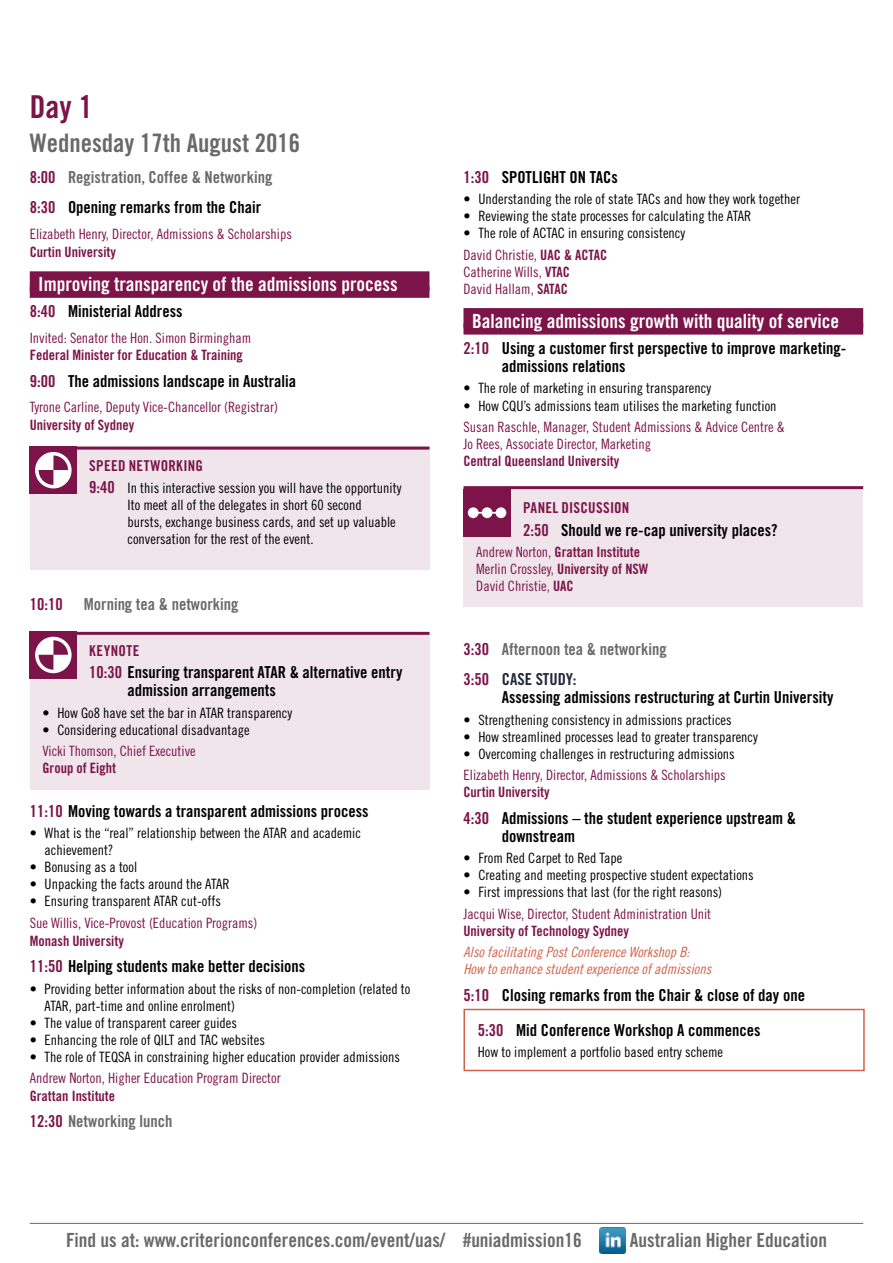
<style>
.page{position:relative;width:893px;height:1263px;background:#fff}
.page>*{position:absolute;margin:0;border:0;box-sizing:border-box;transform-origin:0 0}
.t1{font:31.5px "Trade Gothic Bold Cond Twenty";color:#7c1449}
.t2{font:25.5px "Trade Gothic Bold Cond Twenty";color:#686a68}
.t3{font:19.5px "Trade Gothic Bold Cond Twenty";color:#686a68}
.t4{font:19.5px "Trade Gothic Bold Cond Twenty";color:#fff}
.t5{font:16.5px/18px "Trade Gothic Bold Cond Twenty";color:#000}
.t6{font:16.5px/30.8px "Trade Gothic Bold Cond Twenty";color:#686a68}
.t7{font:16.5px "Trade Gothic Bold Cond Twenty";color:#7c1449}
.t8{font:15px "Trade Gothic Bold Cond Twenty";letter-spacing:.02em;color:#7c1449}
.t9{font:14.25px/17.1px "Trade Gothic Cond Eighteen";color:#000}
.t10{font:14.25px/17.1px "Trade Gothic Cond Eighteen";color:#7c1449}
.t11{font:14.25px "Trade Gothic Bold Cond Twenty";color:#7c1449}
.t12{font:14.25px/17.1px "Trade Gothic Cond Eighteen Obl";color:#d4614a}
.s1{color:#7c1449}
.s2{color:#000}
.s3{font-family:"Trade Gothic Bold Cond Twenty";font-size:16.5px;color:#7c1449}
.s4{font-family:"Trade Gothic Bold Cond Twenty";color:#7c1449}
.s5{font-family:"Trade Gothic Bold Cond Twenty"}
.s6{font-family:"Trade Gothic Cond Eighteen"}
.s7{color:#23283a}
</style>
<div class="page">
<hr style="left:30px;top:1223px;width:833px;height:1px;background:#686a68">
<img style="left:599px;top:1228px;width:27px;height:25px">
<div style="left:30px;top:271px;width:399px;height:20px;background:#7c1449"></div>
<div style="left:30px;top:287px;width:399px;height:11px;background:#7c1449"></div>
<div style="left:463px;top:308px;width:400px;height:20px;background:#7c1449"></div>
<div style="left:463px;top:323px;width:400px;height:12px;background:#7c1449"></div>
<div style="left:463px;top:1009px;width:402px;height:62px;border:2px solid #d4614a"></div>
<div style="left:30px;top:632px;width:399px;height:157px;background:#efe5ea"></div>
<div style="left:30px;top:447px;width:399px;height:123px;background:#efe5ea"></div>
<div style="left:463px;top:489px;width:400px;height:117px;background:#efe5ea"></div>
<hr style="left:30px;top:447px;width:399px;height:3px;background:#7c1449">
<hr style="left:463px;top:486px;width:400px;height:3px;background:#7c1449">
<div style="left:463px;top:489px;width:48px;height:47px;background:#7c1449"></div>
<div style="left:468px;top:507px;width:11px;height:11px;background:#fff;border-radius:50%"></div>
<div style="left:482px;top:507px;width:10px;height:11px;background:#fff;border-radius:50%"></div>
<div style="left:496px;top:507px;width:10px;height:11px;background:#fff;border-radius:50%"></div>
<hr style="left:473px;top:512px;width:30px;height:2px;background:#fff">
<div style="left:30px;top:447px;width:47px;height:47px;background:#7c1449"></div>
<div style="left:35px;top:452px;width:37px;height:36px;border:4px solid #fff;border-radius:50%"></div>
<svg style="left:37px;top:454px;width:33px;height:32px"></svg>
<div style="left:30px;top:631px;width:47px;height:47px;background:#7c1449"></div>
<div style="left:35px;top:637px;width:37px;height:36px;border:4px solid #fff;border-radius:50%"></div>
<svg style="left:37px;top:638px;width:33px;height:33px"></svg>
<hr style="left:30px;top:632px;width:399px;height:3px;background:#7c1449">
<h1 class="t1" style="left:30px;top:87px;width:64px">Day 1</h1>
<h2 class="t2" style="left:30px;top:128px;width:272px">Wednesday 17th August 2016</h2>
<p class="t6" style="left:30px;top:161px;width:244px"><span class="s1">8:00</span> Registration, Coffee &amp; Networking<br><span class="s1">8:30</span> <span class="s2">Opening remarks from the Chair</span></p>
<p class="t10" style="left:30px;top:225px;width:264px">Elizabeth Henry, Director, Admissions &amp; Scholarships</p>
<p class="t11" style="left:30px;top:243px;width:88px">Curtin University</p>
<h3 class="t4" style="left:38px;top:272px;width:361px">Improving transparency of the admissions process</h3>
<p class="t5" style="left:30px;top:302px;width:154px"><span class="s1">8:40</span> Ministerial Address</p>
<p class="t10" style="left:30px;top:329px;width:223px">Invited: Senator the Hon. Simon Birmingham</p>
<p class="t11" style="left:30px;top:346px;width:215px">Federal Minister for Education &amp; Training</p>
<p class="t5" style="left:30px;top:372px;width:268px"><span class="s1">9:00</span> The admissions landscape in Australia</p>
<p class="t10" style="left:30px;top:398px;width:250px">Tyrone Carline, Deputy Vice-Chancellor (Registrar)</p>
<p class="t11" style="left:30px;top:416px;width:106px">University of Sydney</p>
<p class="t8" style="left:89px;top:456px;width:115px">SPEED NETWORKING</p>
<p class="t9" style="left:128px;top:479px;width:275px;text-indent:-38px"><span class="s3">9:40</span> In this interactive session you will have the opportunity Ito meet all of the delegates in short 60 second<br>bursts, exchange business cards, and set up valuable conversation for the rest of the event.</p>
<p class="t7" style="left:30px;top:594px;width:34px">10:10</p>
<p class="t6" style="left:84px;top:589px;width:156px">Morning tea &amp; networking</p>
<p class="t8" style="left:89px;top:642px;width:52px">KEYNOTE</p>
<p class="t5" style="left:128px;top:663px;width:276px;text-indent:-38px"><span class="s1">10:30</span> Ensuring transparent ATAR &amp; alternative entry admission arrangements</p>
<p class="t9" style="left:43px;top:704px;width:251px">• How Go8 have set the bar in ATAR transparency</p>
<p class="t9" style="left:43px;top:721px;width:209px">• Considering educational disadvantage</p>
<p class="t10" style="left:43px;top:742px;width:155px">Vicki Thomson, Chief Executive</p>
<p class="t11" style="left:43px;top:759px;width:75px">Group of Eight</p>
<p class="t5" style="left:30px;top:802px;width:340px"><span class="s1">11:10</span> Moving towards a transparent admissions process</p>
<p class="t9" style="left:45px;top:824px;width:318px;text-indent:-15px">• What is the “real” relationship between the ATAR and academic achievement?</p>
<p class="t9" style="left:30px;top:858px;width:109px">• Bonusing as a tool</p>
<p class="t9" style="left:30px;top:875px;width:201px">• Unpacking the facts around the ATAR</p>
<p class="t9" style="left:30px;top:893px;width:193px">• Ensuring transparent ATAR cut-offs</p>
<p class="t10" style="left:30px;top:914px;width:229px">Sue Willis, Vice-Provost (Education Programs)</p>
<p class="t11" style="left:30px;top:932px;width:96px">Monash University</p>
<p class="t5" style="left:30px;top:957px;width:277px"><span class="s1">11:50</span> Helping students make better decisions</p>
<p class="t9" style="left:45px;top:980px;width:367px;text-indent:-15px">• Providing better information about the risks of non-completion (related to<br>ATAR, part-time and online enrolment)</p>
<p class="t9" style="left:30px;top:1014px;width:209px">• The value of transparent career guides</p>
<p class="t9" style="left:30px;top:1031px;width:237px">• Enhancing the role of QILT and TAC websites</p>
<p class="t9" style="left:30px;top:1048px;width:372px">• The role of TEQSA in constraining higher education provider admissions</p>
<p class="t10" style="left:30px;top:1070px;width:252px">Andrew Norton, Higher Education Program Director</p>
<p class="t11" style="left:30px;top:1087px;width:87px">Grattan Institute</p>
<p class="t6" style="left:30px;top:1106px;width:144px"><span class="s1">12:30</span> Networking lunch</p>
<p class="t5" style="left:463px;top:168px;width:156px"><span class="s1">1:30</span> SPOTLIGHT ON TACs</p>
<p class="t9" style="left:463px;top:190px;width:338px">• Understanding the role of state TACs and how they work together</p>
<p class="t9" style="left:463px;top:207px;width:289px">• Reviewing the state processes for calculating the ATAR</p>
<p class="t9" style="left:463px;top:222px;width:223px;line-height:21.3px">• The role of ACTAC in ensuring consistency<br><span class="s1">David Christie,</span> <span class="s4">UAC &amp; ACTAC</span></p>
<p class="t10" style="left:463px;top:263px;width:108px">Catherine Wills, <span class="s5">VTAC<br></span>David Hallam, <span class="s5">SATAC</span></p>
<h3 class="t4" style="left:472px;top:309px;width:369px">Balancing admissions growth with quality of service</h3>
<p class="t5" style="left:502px;top:339px;width:346px;text-indent:-38px"><span class="s1">2:10</span> Using a customer first perspective to improve marketing&shy;admissions relations</p>
<p class="t9" style="left:463px;top:380px;width:249px">• The role of marketing in ensuring transparency</p>
<p class="t9" style="left:463px;top:397px;width:315px">• How CQU’s admissions team utilises the marketing function</p>
<p class="t10" style="left:463px;top:418px;width:323px">Susan Raschle, Manager, Student Admissions &amp; Advice Centre &amp;<br>Jo Rees, Associate Director, Marketing</p>
<p class="t11" style="left:463px;top:452px;width:157px">Central Queensland University</p>
<p class="t8" style="left:523px;top:499px;width:108px">PANEL DISCUSSION</p>
<p class="t5" style="left:523px;top:521px;width:256px"><span class="s1">2:50</span> Should we re-cap university places?</p>
<p class="t11" style="left:476px;top:543px;width:165px"><span class="s6">Andrew Norton,</span> Grattan Institute</p>
<p class="t10" style="left:476px;top:560px;width:174px">Merlin Crossley, <span class="s5">University of NSW<br></span>David Christie, <span class="s5">UAC</span></p>
<p class="t6" style="left:463px;top:633px;width:205px"><span class="s1">3:30</span> Afternoon tea &amp; networking<br><span class="s1">3:50</span> <span class="s7">CASE STUDY:</span></p>
<p class="t5" style="left:502px;top:688px;width:333px">Assessing admissions restructuring at Curtin University</p>
<p class="t9" style="left:463px;top:711px;width:270px">• Strengthening consistency in admissions practices</p>
<p class="t9" style="left:463px;top:728px;width:296px">• How streamlined processes lead to greater transparency</p>
<p class="t9" style="left:463px;top:745px;width:273px">• Overcoming challenges in restructuring admissions</p>
<p class="t10" style="left:463px;top:766px;width:264px">Elizabeth Henry, Director, Admissions &amp; Scholarships</p>
<p class="t11" style="left:463px;top:784px;width:88px">Curtin University</p>
<p class="t5" style="left:502px;top:809px;width:296px;text-indent:-38px"><span class="s1">4:30</span> Admissions – the student experience upstream &amp; downstream</p>
<p class="t9" style="left:463px;top:849px;width:160px">• From Red Carpet to Red Tape</p>
<p class="t9" style="left:463px;top:866px;width:292px">• Creating and meeting prospective student expectations</p>
<p class="t9" style="left:463px;top:884px;width:260px">• First impressions that last (for the right reasons)</p>
<p class="t10" style="left:463px;top:905px;width:249px">Jacqui Wise, Director, Student Administration Unit</p>
<p class="t11" style="left:463px;top:922px;width:167px">University of Technology Sydney</p>
<p class="t12" style="left:463px;top:943px;width:249px">Also facilitating Post Conference Workshop B:<br>How to enhance student experience of admissions</p>
<p class="t5" style="left:478px;top:977px;width:329px;line-height:34.7px;text-indent:-14px"><span class="s1">5:10</span> Closing remarks from the Chair &amp; close of day one<br><span class="s1">5:30</span> Mid Conference Workshop A commences</p>
<p class="t9" style="left:478px;top:1043px;width:247px">How to implement a portfolio based entry scheme</p>
<h3 class="t3" style="left:66px;top:1228px;width:517px">Find us at: www.criterionconferences.com/event/uas/ #uniadmission16</h3>
<h3 class="t3" style="left:630px;top:1228px;width:199px">Australian Higher Education</h3>
</div>
